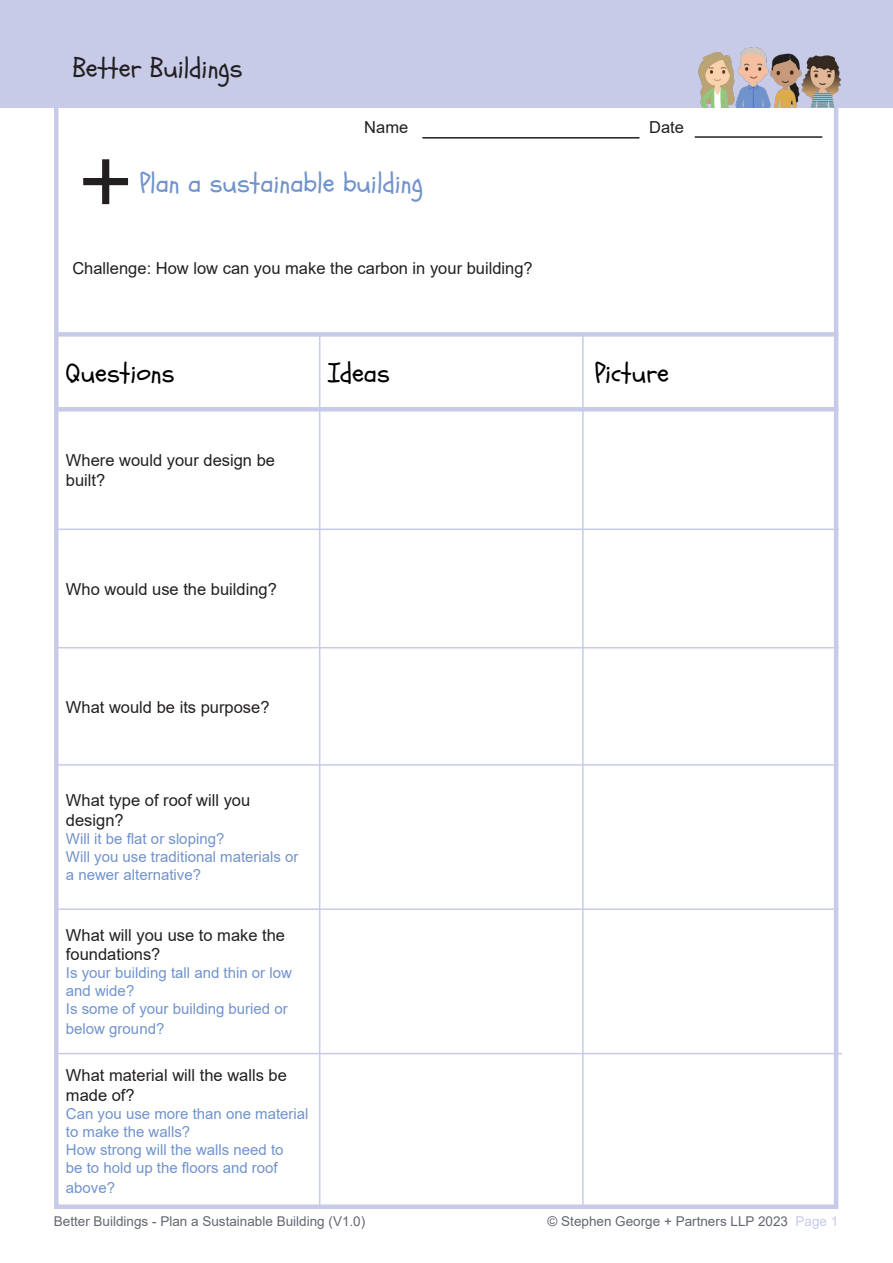
<style>
.page{position:relative;width:893px;height:1263px;background:#fff}
.page>*{position:absolute;margin:0;border:0;box-sizing:border-box;transform-origin:0 0}
.t1{font:27px "Schoolbell";color:#7193cc}
.t2{font:27px "Schoolbell";color:#000}
.t3{font:27px "Schoolbell";color:#231f20}
.t4{font:16.5px/19.8px "Arial";color:#231f20}
.t5{font:15px/18px "Arial";color:#7193cc}
.t6{font:13.5px "Arial";color:#636770}
.s1{color:#c7cbe8}
</style>
<div class="page">
<div style="left:0;top:0;width:893px;height:108px;background:#c7cbe8"></div>
<div style="left:54px;top:23px;width:784px;height:1186px;border:4px solid #c7cbe8"></div>
<svg style="left:83px;top:159px;width:45px;height:45px"></svg>
<img style="left:698px;top:35px;width:143px;height:73px">
<hr style="left:55px;top:407px;width:783px;height:4px;background:#c7cbe8">
<hr style="left:319px;top:334px;width:1px;height:875px;background:#c7cbe8">
<hr style="left:582px;top:332px;width:2px;height:874px;background:#c7cbe8">
<div style="left:55px;top:332px;width:783px;height:5px;background:#c7cbe8"></div>
<hr style="left:56px;top:529px;width:783px;height:1px;background:#c7cbe8">
<hr style="left:56px;top:647px;width:783px;height:1px;background:#c7cbe8">
<hr style="left:55px;top:908px;width:783px;height:2px;background:#c7cbe8">
<hr style="left:695px;top:136px;width:127px;height:2px;background:#231f20">
<hr style="left:422px;top:137px;width:217px;height:2px;background:#231f20">
<hr style="left:59px;top:1053px;width:783px;height:1px;background:#c7cbe8">
<hr style="left:55px;top:764px;width:783px;height:2px;background:#c7cbe8">
<h1 class="t3" style="left:72px;top:50px;width:172px">Better Buildings</h1>
<p class="t4" style="left:364px;top:117px;width:46px">Name</p>
<p class="t4" style="left:649px;top:117px;width:36px">Date</p>
<p class="t1" style="left:139px;top:165px;width:285px">Plan a sustainable building</p>
<p class="t4" style="left:72px;top:258px;width:462px">Challenge: How low can you make the carbon in your building?</p>
<p class="t2" style="left:66px;top:356px;width:110px">Questions</p>
<p class="t2" style="left:328px;top:356px;width:63px">Ideas</p>
<p class="t2" style="left:594px;top:356px;width:76px">Picture</p>
<p class="t4" style="left:66px;top:450px;width:211px">Where would your design be built?</p>
<p class="t4" style="left:66px;top:579px;width:212px">Who would use the building?</p>
<p class="t4" style="left:66px;top:697px;width:205px">What would be its purpose?</p>
<p class="t4" style="left:66px;top:790px;width:186px">What type of roof will you design?</p>
<p class="t5" style="left:66px;top:829px;width:160px">Will it be flat or sloping?</p>
<p class="t5" style="left:66px;top:847px;width:234px">Will you use traditional materials or a newer alternative?</p>
<p class="t4" style="left:66px;top:925px;width:221px">What will you use to make the foundations?</p>
<p class="t5" style="left:66px;top:964px;width:227px">Is your building tall and thin or low and wide?</p>
<p class="t5" style="left:66px;top:999px;width:223px;line-height:19.8px">Is some of your building buried or below ground?</p>
<p class="t4" style="left:66px;top:1065px;width:222px">What material will the walls be made of?</p>
<p class="t5" style="left:66px;top:1105px;width:244px">Can you use more than one material to make the walls?</p>
<p class="t5" style="left:66px;top:1141px;width:219px">How strong will the walls need to be to hold up the floors and roof</p>
<p class="t5" style="left:66px;top:1178px;width:51px">above?</p>
<p class="t6" style="left:54px;top:1212px;width:313px">Better Buildings - Plan a Sustainable Building (V1.0)</p>
<p class="t6" style="left:548px;top:1212px;width:292px">© Stephen George + Partners LLP 2023 <span class="s1">Page 1</span></p>
</div>
